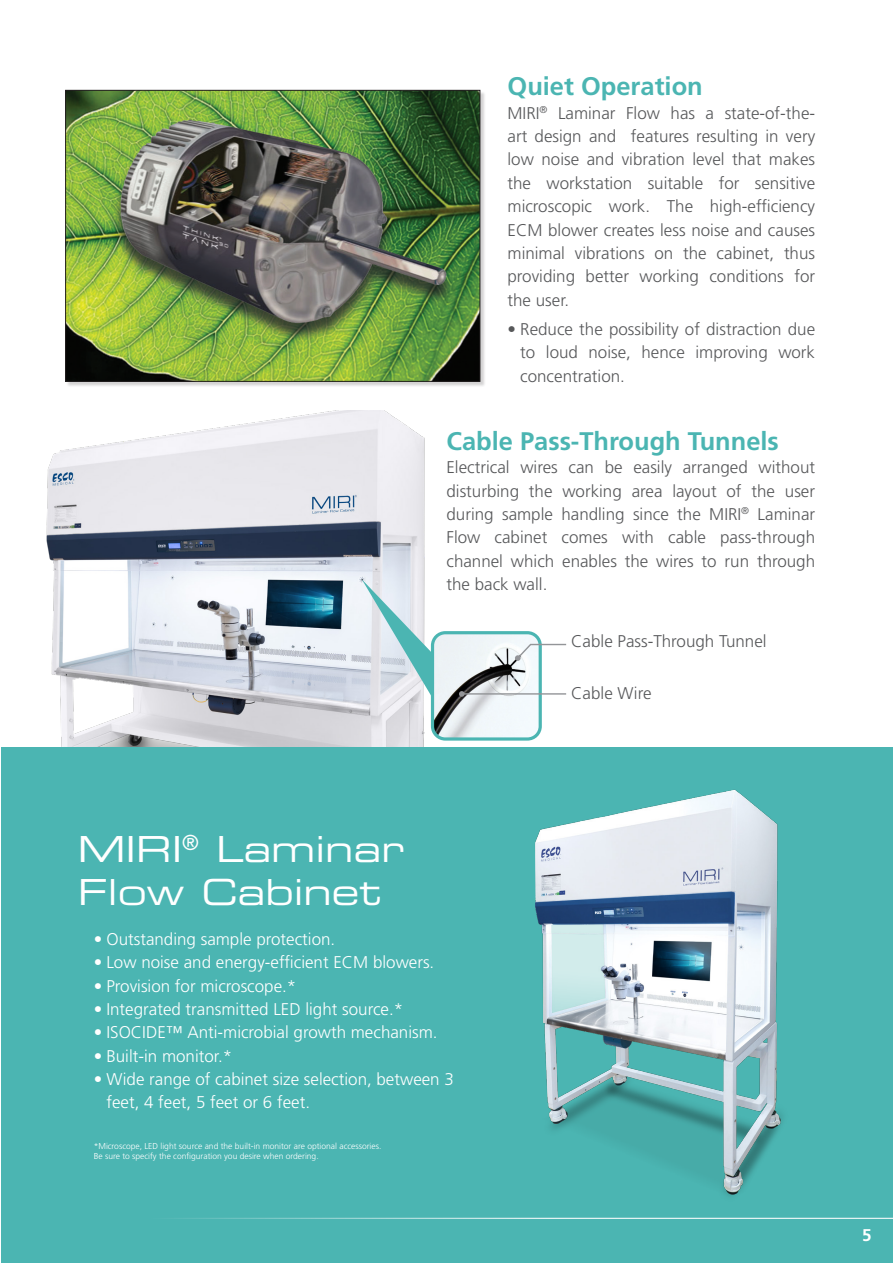
<style>
.page{position:relative;width:893px;height:1263px;background:#fff}
.page>*{position:absolute;margin:0;border:0;box-sizing:border-box;transform-origin:0 0}
.t1{font:35.85px/43px "Eurostile Extended Two";color:#fff}
.t2{font:700 25.5px "Frutiger LT Std";color:#4bb5b2}
.t3{font:300 16.95px/23.4px "Frutiger LT Std";color:#57585a;text-align:justify}
.t4{font:300 16.95px/23.4px "Frutiger LT Std";color:#fff}
.t5{font:700 16.95px "Frutiger LT Std";color:#fff}
.t6{font:300 8.55px/10.2px "Frutiger LT Std";color:#fff}
</style>
<div class="page">
<div style="left:66px;top:91px;width:420px;height:296px;background:#231f20;opacity:.2"></div>
<img style="left:67px;top:92px;width:411px;height:288px">
<div style="left:65px;top:90px;width:415px;height:292px;border:1px solid #231f20"></div>
<img style="left:43px;top:411px;width:388px;height:337px">
<img style="left:435px;top:635px;width:103px;height:102px">
<div style="left:431px;top:631px;width:111px;height:110px;border:3px solid #4bb5b2;border-radius:13px"></div>
<svg style="left:515px;top:643px;width:52px;height:18px"></svg>
<hr style="left:462px;top:693px;width:104px;height:2px;background:#939598">
<svg style="left:459px;top:691px;width:6px;height:6px"></svg>
<svg style="left:362px;top:579px;width:72px;height:121px;background:#c7dee2"></svg>
<div style="left:1px;top:748px;width:892px;height:515px;background:#4bb5b2"></div>
<img style="left:500px;top:789px;width:312px;height:429px">
<hr style="left:96px;top:1218px;width:797px;height:1px;background:#fff">
<p class="t2" style="left:507px;top:72px;width:197px">Quiet Operation</p>
<p class="t3" style="left:507px;top:101px;width:309px">MIRI<sup>®</sup> Laminar Flow has a state-of-the&shy;art design and features resulting in very low noise and vibration level that makes the workstation suitable for sensitive microscopic work. The high-efficiency ECM blower creates less noise and causes minimal vibrations on the cabinet, thus providing better working conditions for the user.</p>
<p class="t3" style="left:520px;top:318px;width:296px;text-indent:-13px">• Reduce the possibility of distraction due to loud noise, hence improving work concentration.</p>
<p class="t2" style="left:446px;top:426px;width:334px">Cable Pass-Through Tunnels</p>
<p class="t3" style="left:446px;top:456px;width:370px">Electrical wires can be easily arranged without disturbing the working area layout of the user during sample handling since the MIRI<sup>®</sup> Laminar Flow cabinet comes with cable pass-through channel which enables the wires to run through the back wall.</p>
<p class="t3" style="left:571px;top:630px;width:197px">Cable Pass-Through Tunnel</p>
<p class="t3" style="left:571px;top:681px;width:82px">Cable Wire</p>
<p class="t1" style="left:78px;top:826px;width:328px">MIRI<sup>®</sup> Laminar<br>Flow Cabinet</p>
<p class="t4" style="left:94px;top:928px;width:243px">• Outstanding sample protection.</p>
<p class="t4" style="left:94px;top:951px;width:342px">• Low noise and energy-efficient ECM blowers.</p>
<p class="t4" style="left:94px;top:974px;width:204px">• Provision for microscope.*</p>
<p class="t4" style="left:94px;top:998px;width:311px">• Integrated transmitted LED light source.*</p>
<p class="t4" style="left:94px;top:1021px;width:345px">• ISOCIDE™ Anti-microbial growth mechanism.</p>
<p class="t4" style="left:94px;top:1044px;width:140px">• Built-in monitor.*</p>
<p class="t4" style="left:106px;top:1068px;width:349px;text-indent:-13px">• Wide range of cabinet size selection, between 3 feet, 4 feet, 5 feet or 6 feet.</p>
<p class="t6" style="left:94px;top:1141px;width:289px">*Microscope, LED light source and the built-in monitor are optional accessories.<br>Be sure to specify the configuration you desire when ordering.</p>
<p class="t5" style="left:862px;top:1225px;width:11px">5</p>
</div>
